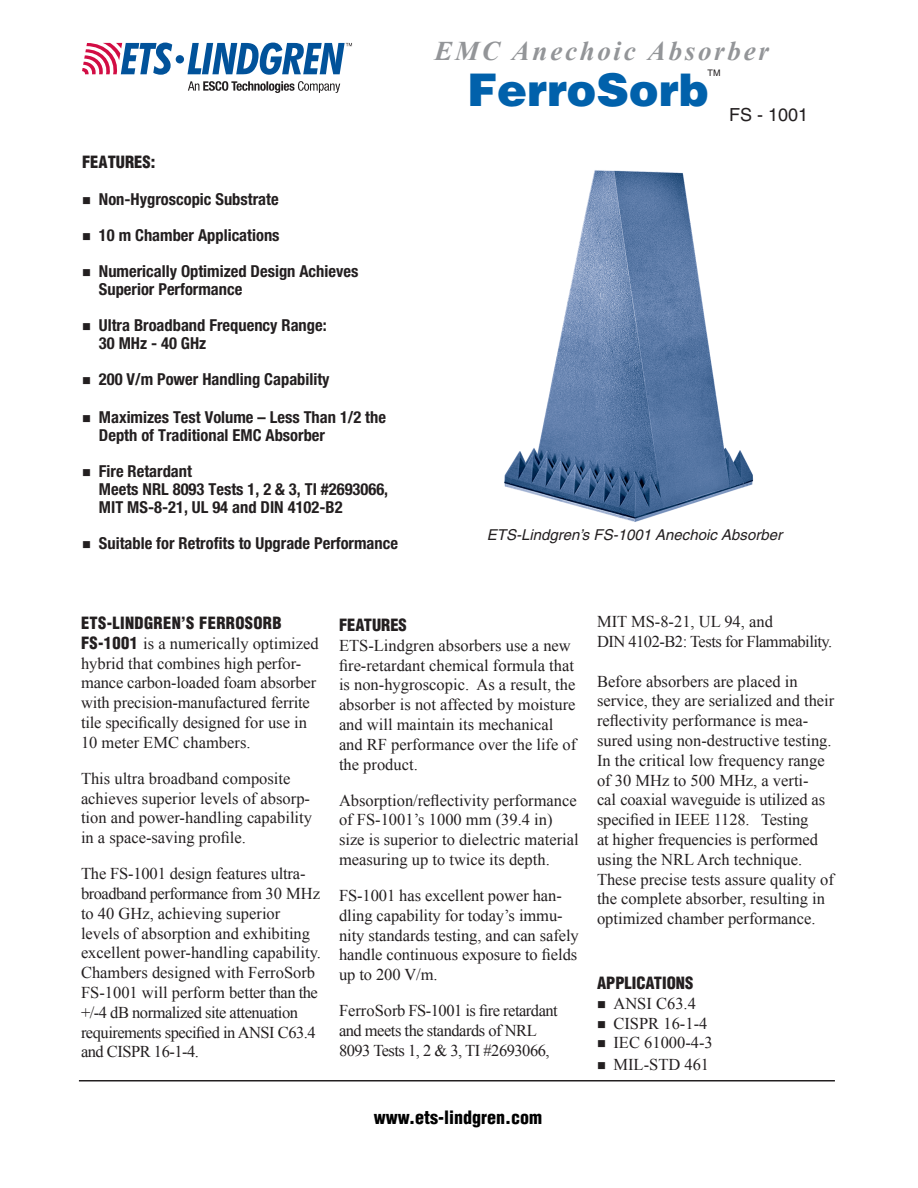
<style>
.page{position:relative;width:918px;height:1188px;background:#fff}
.page>*{position:absolute;margin:0;border:0;box-sizing:border-box;transform-origin:0 0}
.Body_text{font:900 45px "Helvetica";color:#0161ab}
.t1{font:italic 700 27px "Times New Roman";letter-spacing:.1em;color:#939598}
.t2{font:900 condensed 18px "Helvetica";color:#000}
.Body_text-2{font:18px "Helvetica";color:#231f20}
.Body_text-3{font:16.5px/19.8px "Times New Roman";color:#231f20}
.t3{font:700 condensed 16.5px "Helvetica Neue";color:#231f20}
.Body_text-4{font:16.5px/19.8px "Times New Roman";letter-spacing:-.03em;color:#231f20}
.Subhead_2{font:900 condensed 16.5px "Helvetica";color:#231f20}
.t4{font:italic 15px "Helvetica";color:#231f20}
.Body_text-5{font:9px "Helvetica";color:#231f20}
.s1{font-family:"Helvetica";font-weight:900;font-stretch:condensed}
</style>
<div class="page">
<hr style="left:79px;top:1080px;width:756px;height:2px;background:#231f20">
<img style="left:504px;top:170px;width:250px;height:352px">
<svg style="left:188px;top:81px;width:152px;height:12px"></svg>
<svg style="left:188px;top:43px;width:164px;height:32px"></svg>
<div style="left:176px;top:55px;width:8px;height:8px;background:#01529a;border-radius:50%"></div>
<svg style="left:82px;top:43px;width:90px;height:32px"></svg>
<p class="t1" style="left:434px;top:32px;width:336px">EMC Anechoic Absorber</p>
<p class="Subhead_2" style="left:82px;top:151px;width:75px">FEATURES:</p>
<p class="t3" style="left:82px;top:190px;width:198px">■ Non-Hygroscopic Substrate</p>
<p class="t3" style="left:82px;top:226px;width:199px">■ 10 m Chamber Applications</p>
<p class="t3" style="left:82px;top:262px;width:278px">■ Numerically Optimized Design Achieves</p>
<p class="t3" style="left:99px;top:280px;width:145px">Superior Performance</p>
<p class="t3" style="left:82px;top:316px;width:246px">■ Ultra Broadband Frequency Range:</p>
<p class="t3" style="left:99px;top:334px;width:109px">30 MHz - 40 GHz</p>
<p class="t3" style="left:82px;top:370px;width:249px">■ 200 V/m Power Handling Capability</p>
<p class="t3" style="left:82px;top:407px;width:306px">■ Maximizes Test Volume – Less Than 1/2 the</p>
<p class="t3" style="left:99px;top:425px;width:228px">Depth of Traditional EMC Absorber</p>
<p class="t3" style="left:82px;top:461px;width:112px">■ Fire Retardant</p>
<p class="t3" style="left:99px;top:479px;width:291px">Meets NRL 8093 Tests 1, 2 &amp; 3, TI #2693066,</p>
<p class="t3" style="left:99px;top:497px;width:245px">MIT MS-8-21, UL 94 and DIN 4102-B2</p>
<p class="t3" style="left:82px;top:533px;width:318px">■ Suitable for Retrofits to Upgrade Performance</p>
<p class="Body_text-5" style="left:708px;top:68px;width:14px">TM</p>
<p class="Body_text" style="left:467px;top:60px;width:243px">FerroSorb</p>
<p class="Body_text-2" style="left:729px;top:104px;width:81px">FS - 1001</p>
<p class="t4" style="left:487px;top:526px;width:297px">ETS-Lindgren’s FS-1001 Anechoic Absorber</p>
<p class="Body_text-3" style="left:81px;top:613px;width:239px"><span class="s1">ETS-LINDGREN’S FERROSORB FS-1001</span> is a numerically optimized hybrid that combines high perfor&shy;mance carbon-loaded foam absorber with precision-manufactured ferrite tile specifically designed for use in 10 meter EMC chambers.</p>
<p class="Body_text-3" style="left:81px;top:768px;width:233px">This ultra broadband composite achieves superior levels of absorp&shy;tion and power-handling capability in a space-saving profile.</p>
<p class="Body_text-3" style="left:81px;top:864px;width:241px">The FS-1001 design features ultra&shy;broadband performance from 30 MHz to 40 GHz, achieving superior levels of absorption and exhibiting excellent power-handling capability.<br>Chambers designed with FerroSorb FS-1001 will perform better than the +/-4 dB normalized site attenuation requirements specified in ANSI C63.4 and CISPR 16-1-4.</p>
<p class="Subhead_2" style="left:339px;top:615px;width:69px">FEATURES</p>
<p class="Body_text-3" style="left:339px;top:635px;width:239px">ETS-Lindgren absorbers use a new fire-retardant chemical formula that is non-hygroscopic. As a result, the absorber is not affected by moisture and will maintain its mechanical and RF performance over the life of the product.</p>
<p class="Body_text-3" style="left:339px;top:790px;width:241px">Absorption/reflectivity performance of FS-1001’s 1000 mm (39.4 in) size is superior to dielectric material measuring up to twice its depth.</p>
<p class="Body_text-3" style="left:339px;top:885px;width:241px">FS-1001 has excellent power han&shy;dling capability for today’s immu&shy;nity standards testing, and can safely handle continuous exposure to fields up to 200 V/m.</p>
<p class="Body_text-4" style="left:339px;top:1001px;width:220px">FerroSorb FS-1001 is fire retardant and meets the standards of NRL<br>8093 Tests 1, 2 &amp; 3, TI #2693066,</p>
<p class="t2" style="left:374px;top:1106px;width:170px">www.ets-lindgren.com</p>
<p class="Body_text-4" style="left:597px;top:612px;width:237px">MIT MS-8-21, UL 94, and<br>DIN 4102-B2: Tests for Flammability.</p>
<p class="Body_text-3" style="left:597px;top:671px;width:239px">Before absorbers are placed in service, they are serialized and their reflectivity performance is mea&shy;sured using non-destructive testing.<br>In the critical low frequency range of 30 MHz to 500 MHz, a verti-<br>cal coaxial waveguide is utilized as specified in IEEE 1128. Testing<br>at higher frequencies is performed using the NRL Arch technique.<br>These precise tests assure quality of the complete absorber, resulting in optimized chamber performance.</p>
<p class="Subhead_2" style="left:597px;top:973px;width:98px">APPLICATIONS</p>
<p class="Body_text-3" style="left:597px;top:993px;width:100px">■ ANSI C63.4</p>
<p class="Body_text-3" style="left:597px;top:1013px;width:112px">■ CISPR 16-1-4</p>
<p class="Body_text-3" style="left:597px;top:1033px;width:117px">■ IEC 61000-4-3</p>
<p class="Body_text-3" style="left:597px;top:1054px;width:114px">■ MIL-STD 461</p>
</div>
